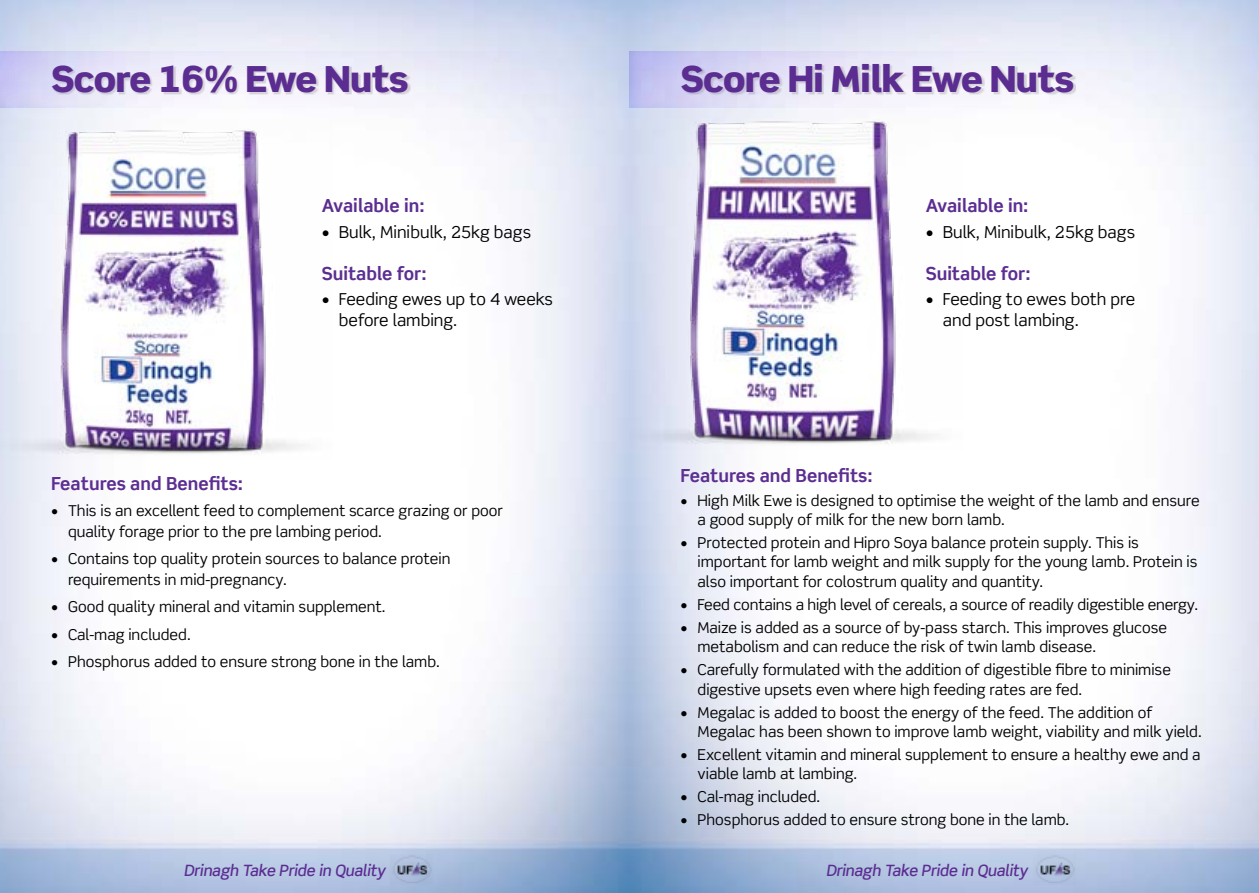
<style>
.page{position:relative;width:1259px;height:893px;background:#fff}
.page>*{position:absolute;margin:0;border:0;box-sizing:border-box;transform-origin:0 0}
.t1{font:900 36px "Scene Std";letter-spacing:-.02em;color:#5b2d91}
.t2{font:700 18px "Scene Std";color:#5c2e91}
.t3{font:16.5px/21px "Scene Std";color:#000}
.t4{font:italic 500 15.6px "Scene Std";letter-spacing:-.01em;color:#5b2d91}
.t5{font:15px/19.5px "Scene Std";color:#000}
</style>
<div class="page">
<img style="left:0;top:0;width:1259px;height:893px">
<div style="left:0;top:38px;width:631px;height:82px;background:#000;opacity:.51"></div>
<div style="left:53px;top:65px;width:357px;height:30px;background:#000;opacity:.14"></div>
<img style="left:0;top:120px;width:333px;height:339px">
<div style="left:628px;top:38px;width:631px;height:82px;background:#000;opacity:.51"></div>
<div style="left:682px;top:65px;width:393px;height:30px;background:#000;opacity:.14"></div>
<img style="left:629px;top:110px;width:333px;height:340px">
<img style="left:1033px;top:854px;width:42px;height:30px">
<img style="left:391px;top:854px;width:42px;height:30px">
<h1 class="t1" style="left:51px;top:56px;width:359px">Score 16% Ewe Nuts</h1>
<p class="t2" style="left:322px;top:195px;width:104px">Available in:</p>
<p class="t3" style="left:322px;top:221px;width:211px">• Bulk, Minibulk, 25kg bags</p>
<p class="t2" style="left:322px;top:262px;width:106px">Suitable for:</p>
<p class="t3" style="left:339px;top:288px;width:216px;text-indent:-17px">• Feeding ewes up to 4 weeks before lambing.</p>
<p class="t2" style="left:51px;top:473px;width:194px">Features and Benefits:</p>
<p class="t5" style="left:68px;top:499px;width:436px;line-height:21px;text-indent:-17px">• This is an excellent feed to complement scarce grazing or poor quality forage prior to the pre lambing period.</p>
<p class="t5" style="left:68px;top:548px;width:384px;line-height:21px;text-indent:-17px">• Contains top quality protein sources to balance protein requirements in mid-pregnancy.</p>
<p class="t5" style="left:51px;top:597px;width:336px">• Good quality mineral and vitamin supplement.</p>
<p class="t5" style="left:51px;top:624px;width:141px">• Cal-mag included.</p>
<p class="t5" style="left:51px;top:652px;width:390px">• Phosphorus added to ensure strong bone in the lamb.</p>
<h1 class="t1" style="left:680px;top:56px;width:395px">Score Hi Milk Ewe Nuts</h1>
<p class="t2" style="left:926px;top:195px;width:104px">Available in:</p>
<p class="t3" style="left:926px;top:221px;width:211px">• Bulk, Minibulk, 25kg bags</p>
<p class="t2" style="left:926px;top:262px;width:106px">Suitable for:</p>
<p class="t3" style="left:943px;top:288px;width:194px;text-indent:-17px">• Feeding to ewes both pre and post lambing.</p>
<p class="t2" style="left:680px;top:464px;width:194px">Features and Benefits:</p>
<p class="t5" style="left:697px;top:490px;width:503px;text-indent:-17px">• High Milk Ewe is designed to optimise the weight of the lamb and ensure a good supply of milk for the new born lamb.</p>
<p class="t5" style="left:697px;top:533px;width:501px;text-indent:-17px">• Protected protein and Hipro Soya balance protein supply. This is important for lamb weight and milk supply for the young lamb. Protein is also important for colostrum quality and quantity.</p>
<p class="t5" style="left:680px;top:594px;width:519px">• Feed contains a high level of cereals, a source of readily digestible energy.</p>
<p class="t5" style="left:697px;top:617px;width:471px;text-indent:-17px">• Maize is added as a source of by-pass starch. This improves glucose metabolism and can reduce the risk of twin lamb disease.</p>
<p class="t5" style="left:697px;top:660px;width:475px;text-indent:-17px">• Carefully formulated with the addition of digestible fibre to minimise digestive upsets even where high feeding rates are fed.</p>
<p class="t5" style="left:697px;top:702px;width:506px;text-indent:-17px">• Megalac is added to boost the energy of the feed. The addition of<br>Megalac has been shown to improve lamb weight, viability and milk yield.</p>
<p class="t5" style="left:697px;top:745px;width:504px;text-indent:-17px">• Excellent vitamin and mineral supplement to ensure a healthy ewe and a viable lamb at lambing.</p>
<p class="t5" style="left:680px;top:787px;width:141px">• Cal-mag included.</p>
<p class="t5" style="left:680px;top:810px;width:390px">• Phosphorus added to ensure strong bone in the lamb.</p>
<p class="t4" style="left:184px;top:860px;width:203px">Drinagh Take Pride in Quality</p>
<p class="t4" style="left:826px;top:860px;width:203px">Drinagh Take Pride in Quality</p>
</div>
